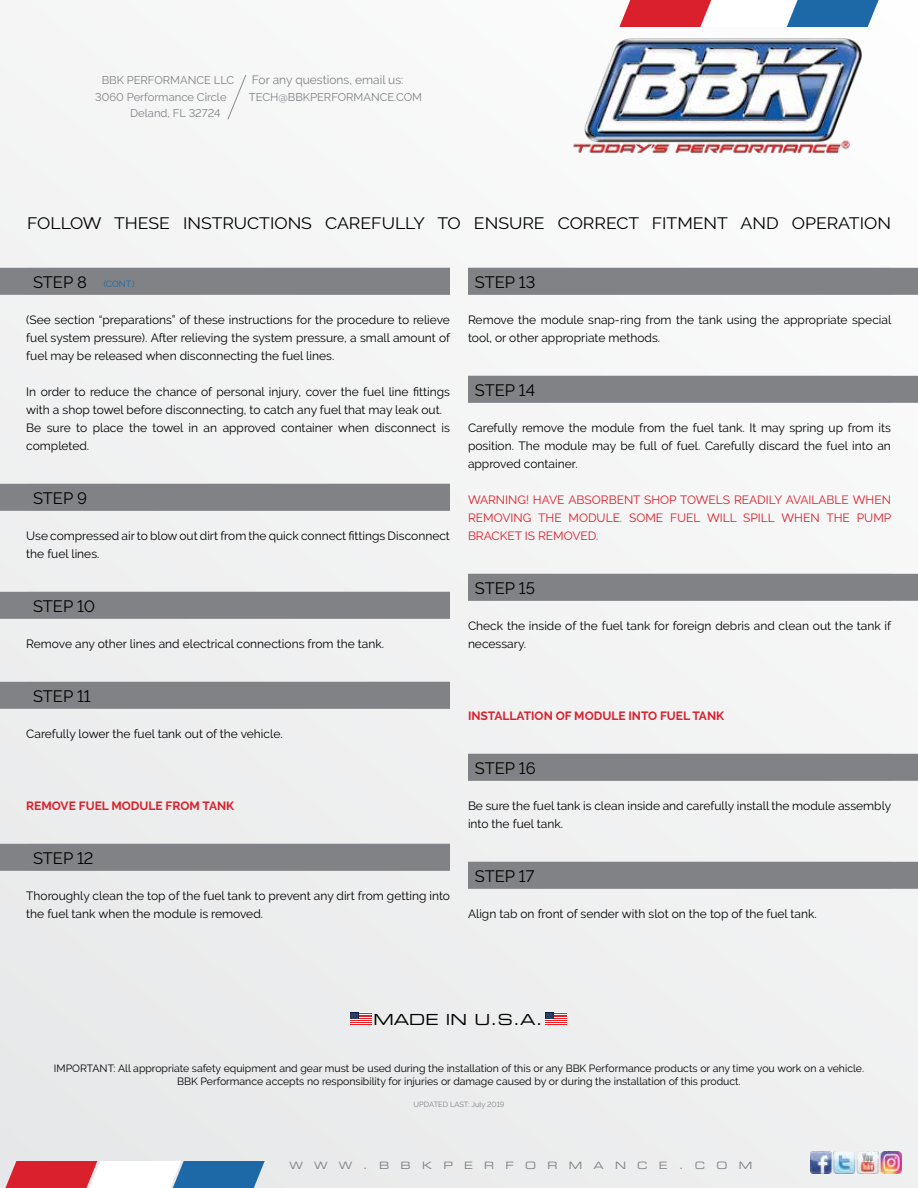
<style>
.page{position:relative;width:918px;height:1188px;background:#f2f2f3}
.page>*{position:absolute;margin:0;border:0;box-sizing:border-box;transform-origin:0 0}
.t1{font:16.5px "Raleway";color:#000;scale:1.07 1}
.t2{font:16.5px "Raleway";color:#000}
.t3{font:15.3px "Eurostile Extended Two";color:#000}
.t4{font:12px/18px "Raleway";color:#000}
.t5{font:12px/18px "Raleway";color:#da202c;text-align:justify}
.t6{font:700 12px "Raleway";color:#da202c}
.t7{font:12px "Raleway";color:#808285}
.t8{font:11.25px "Raleway";color:#808285}
.t9{font:10.5px/12.6px "Raleway";color:#000;text-align:center}
.t10{font:10.2px "Eurostile Extended Two";letter-spacing:1.11em;color:#808285}
.t11{font:9px "Raleway";color:#1d68a6}
.t12{font:7.5px "Raleway";color:#808285}
.s1{font-size:16.5px;color:#000}
</style>
<div class="page">
<svg style="left:619px;top:0;width:265px;height:27px"></svg>
<svg style="left:0;top:1161px;width:265px;height:27px"></svg>
<img style="left:573px;top:37px;width:290px;height:117px">
<svg style="left:227px;top:75px;width:19px;height:45px"></svg>
<svg style="left:545px;top:1013px;width:22px;height:12px"></svg>
<svg style="left:350px;top:1013px;width:21px;height:12px"></svg>
<img style="left:810px;top:1152px;width:92px;height:21px">
<div style="left:468px;top:862px;width:450px;height:27px;background:#808285"></div>
<div style="left:468px;top:754px;width:450px;height:27px;background:#808285"></div>
<div style="left:468px;top:574px;width:450px;height:27px;background:#808285"></div>
<div style="left:468px;top:376px;width:450px;height:27px;background:#808285"></div>
<div style="left:468px;top:268px;width:450px;height:27px;background:#808285"></div>
<div style="left:0;top:844px;width:450px;height:27px;background:#808285"></div>
<div style="left:0;top:682px;width:450px;height:27px;background:#808285"></div>
<div style="left:0;top:592px;width:450px;height:27px;background:#808285"></div>
<div style="left:0;top:484px;width:450px;height:27px;background:#808285"></div>
<div style="left:0;top:268px;width:450px;height:27px;background:#808285"></div>
<p class="t8" style="left:102px;top:74px;width:134px">BBK PERFORMANCE LLC</p>
<p class="t8" style="left:95px;top:90px;width:133px">3060 Performance Circle</p>
<p class="t8" style="left:130px;top:107px;width:92px">Deland, FL 32724</p>
<p class="t7" style="left:252px;top:73px;width:153px">For any questions, email us:</p>
<p class="t8" style="left:249px;top:90px;width:175px">TECH@BBKPERFORMANCE.COM</p>
<h1 class="t1" style="left:27px;top:214px;width:809px">FOLLOW THESE INSTRUCTIONS CAREFULLY TO ENSURE CORRECT FITMENT AND OPERATION</h1>
<p class="t11" style="left:33px;top:278px;width:103px"><span class="s1">STEP 8</span> (CONT.)</p>
<p class="t4" style="left:26px;top:311px;width:426px">(See section “preparations” of these instructions for the procedure to relieve fuel system pressure). After relieving the system pressure, a small amount of</p>
<p class="t4" style="left:26px;top:347px;width:310px">fuel may be released when disconnecting the fuel lines.</p>
<p class="t4" style="left:26px;top:383px;width:425px">In order to reduce the chance of personal injury, cover the fuel line fittings</p>
<p class="t4" style="left:26px;top:401px;width:425px">with a shop towel before disconnecting, to catch any fuel that may leak out.<br>Be sure to place the towel in an approved container when disconnect is completed.</p>
<p class="t2" style="left:33px;top:489px;width:56px">STEP 9</p>
<p class="t4" style="left:26px;top:527px;width:425px">Use compressed air to blow out dirt from the quick connect fittings Disconnect</p>
<p class="t4" style="left:26px;top:545px;width:75px">the fuel lines.</p>
<p class="t2" style="left:33px;top:597px;width:64px">STEP 10</p>
<p class="t4" style="left:26px;top:635px;width:359px">Remove any other lines and electrical connections from the tank.</p>
<p class="t2" style="left:33px;top:687px;width:59px">STEP 11</p>
<p class="t4" style="left:26px;top:725px;width:258px">Carefully lower the fuel tank out of the vehicle.</p>
<h6 class="t6" style="left:26px;top:799px;width:210px">REMOVE FUEL MODULE FROM TANK</h6>
<p class="t2" style="left:33px;top:849px;width:62px">STEP 12</p>
<p class="t4" style="left:26px;top:887px;width:425px">Thoroughly clean the top of the fuel tank to prevent any dirt from getting into the fuel tank when the module is removed.</p>
<p class="t2" style="left:475px;top:273px;width:62px">STEP 13</p>
<p class="t4" style="left:468px;top:311px;width:425px">Remove the module snap-ring from the tank using the appropriate special tool, or other appropriate methods.</p>
<p class="t2" style="left:475px;top:381px;width:62px">STEP 14</p>
<p class="t4" style="left:468px;top:419px;width:424px;text-align:justify">Carefully remove the module from the fuel tank. It may spring up from its position. The module may be full of fuel. Carefully discard the fuel into an approved container.</p>
<p class="t5" style="left:468px;top:491px;width:425px">WARNING! HAVE ABSORBENT SHOP TOWELS READILY AVAILABLE WHEN REMOVING THE MODULE. SOME FUEL WILL SPILL WHEN THE PUMP BRACKET IS REMOVED.</p>
<p class="t2" style="left:475px;top:579px;width:62px">STEP 15</p>
<p class="t4" style="left:468px;top:617px;width:425px">Check the inside of the fuel tank for foreign debris and clean out the tank if necessary.</p>
<p class="t6" style="left:468px;top:709px;width:258px">INSTALLATION OF MODULE INTO FUEL TANK</p>
<p class="t2" style="left:475px;top:759px;width:62px">STEP 16</p>
<p class="t4" style="left:468px;top:797px;width:425px">Be sure the fuel tank is clean inside and carefully install the module assembly into the fuel tank.</p>
<p class="t2" style="left:475px;top:867px;width:61px">STEP 17</p>
<p class="t4" style="left:468px;top:905px;width:350px">Align tab on front of sender with slot on the top of the fuel tank.</p>
<p class="t3" style="left:373px;top:1009px;width:171px">MADE IN U.S.A.</p>
<p class="t9" style="left:54px;top:1062px;width:812px">IMPORTANT: All appropriate safety equipment and gear must be used during the installation of this or any BBK Performance products or any time you work on a vehicle.<br>BBK Performance accepts no responsibility for injuries or damage caused by or during the installation of this product.</p>
<p class="t12" style="left:414px;top:1100px;width:92px">UPDATED LAST: July 2019</p>
<p class="t10" style="left:289px;top:1158px;width:464px">WWW.BBKPERFORMANCE.COM</p>
</div>
